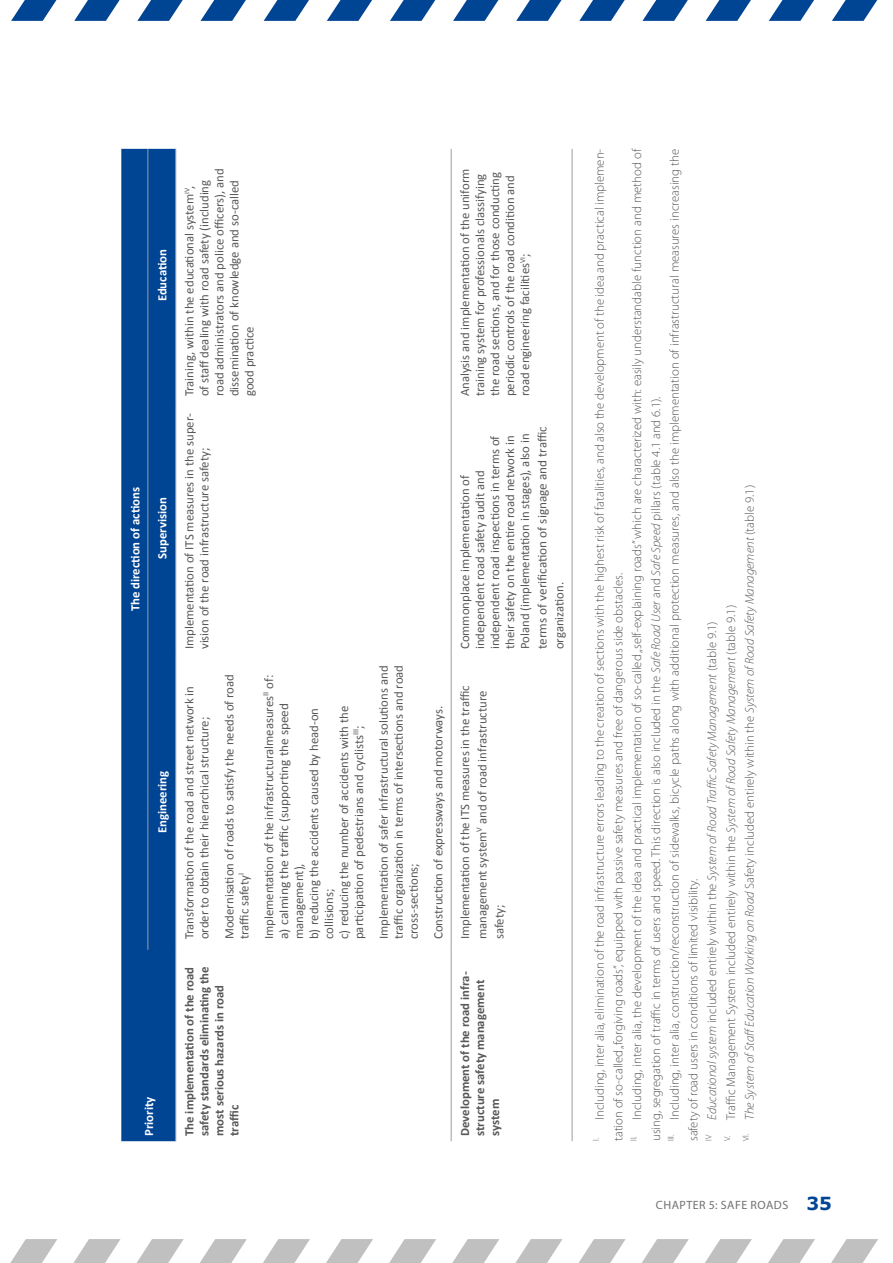
<style>
.page{position:relative;width:893px;height:1263px;background:#fff}
.page>*{position:absolute;margin:0;border:0;box-sizing:border-box;transform-origin:0 0}
.t1{font:700 18px "Verdana";color:#004494}
.t2{font:12.75px/15px "Calibri";color:#58585a}
.t3{font:300 12.75px/18.8px "Myriad Pro";color:#58585a}
.t4{font:700 12.75px/15px "Calibri";color:#58585a}
.t5{font:700 12.75px "Calibri";color:#fff}
.t6{font:12.75px/17.1px "Calibri";color:#58585a;scale:1.04 1}
.t7{font:12px "Myriad Pro";letter-spacing:.04em;color:#707173}
.s1{font-style:italic}
.s2{font-family:"Myriad Pro";font-weight:400;font-size:12px;color:#707173}
</style>
<div class="page">
<svg style="left:10px;top:1239px;width:47px;height:24px"></svg>
<svg style="left:73px;top:1239px;width:48px;height:24px"></svg>
<svg style="left:137px;top:1239px;width:47px;height:24px"></svg>
<svg style="left:200px;top:1239px;width:47px;height:24px"></svg>
<svg style="left:263px;top:1239px;width:47px;height:24px"></svg>
<svg style="left:326px;top:1239px;width:47px;height:24px"></svg>
<svg style="left:389px;top:1239px;width:47px;height:24px"></svg>
<svg style="left:452px;top:1239px;width:47px;height:24px"></svg>
<svg style="left:515px;top:1239px;width:47px;height:24px"></svg>
<svg style="left:578px;top:1239px;width:48px;height:24px"></svg>
<svg style="left:642px;top:1239px;width:47px;height:24px"></svg>
<svg style="left:705px;top:1239px;width:47px;height:24px"></svg>
<svg style="left:768px;top:1239px;width:47px;height:24px"></svg>
<svg style="left:831px;top:1239px;width:47px;height:24px"></svg>
<svg style="left:11px;top:0;width:45px;height:21px"></svg>
<svg style="left:74px;top:0;width:46px;height:21px"></svg>
<svg style="left:137px;top:0;width:46px;height:21px"></svg>
<svg style="left:201px;top:0;width:45px;height:21px"></svg>
<svg style="left:264px;top:0;width:45px;height:21px"></svg>
<svg style="left:327px;top:0;width:45px;height:21px"></svg>
<svg style="left:390px;top:0;width:45px;height:21px"></svg>
<svg style="left:453px;top:0;width:45px;height:21px"></svg>
<svg style="left:516px;top:0;width:46px;height:21px"></svg>
<svg style="left:579px;top:0;width:46px;height:21px"></svg>
<svg style="left:642px;top:0;width:46px;height:21px"></svg>
<svg style="left:706px;top:0;width:45px;height:21px"></svg>
<svg style="left:769px;top:0;width:45px;height:21px"></svg>
<svg style="left:832px;top:0;width:45px;height:21px"></svg>
<div style="left:121px;top:149px;width:54px;height:992px;background:#004494"></div>
<hr style="left:148px;top:654px;width:1px;height:296px;background:#9c9d9f">
<hr style="left:148px;top:402px;width:1px;height:252px;background:#9c9d9f">
<hr style="left:148px;top:149px;width:1px;height:253px;background:#9c9d9f">
<hr style="left:175px;top:950px;width:1px;height:191px;background:#9c9d9f">
<hr style="left:175px;top:654px;width:1px;height:296px;background:#9c9d9f">
<hr style="left:175px;top:402px;width:1px;height:252px;background:#9c9d9f">
<hr style="left:175px;top:149px;width:1px;height:253px;background:#9c9d9f">
<hr style="left:451px;top:950px;width:1px;height:191px;background:#9c9d9f">
<hr style="left:451px;top:654px;width:1px;height:296px;background:#9c9d9f">
<hr style="left:451px;top:402px;width:1px;height:252px;background:#9c9d9f">
<hr style="left:451px;top:149px;width:1px;height:253px;background:#9c9d9f">
<hr style="left:572px;top:950px;width:1px;height:191px;background:#9c9d9f">
<hr style="left:572px;top:654px;width:1px;height:296px;background:#9c9d9f">
<hr style="left:572px;top:402px;width:1px;height:252px;background:#9c9d9f">
<hr style="left:572px;top:149px;width:1px;height:253px;background:#9c9d9f">
<hr style="left:158px;top:1096px;width:1px;height:40px;background:#004494">
<hr style="left:144px;top:487px;width:1px;height:124px;background:#004494">
<hr style="left:171px;top:771px;width:1px;height:62px;background:#004494">
<hr style="left:171px;top:497px;width:1px;height:62px;background:#004494">
<hr style="left:171px;top:249px;width:1px;height:52px;background:#004494">
<p class="t5" style="left:154px;top:301px;width:54px;rotate:-90deg">Education</p>
<p class="t5" style="left:127px;top:611px;width:126px;rotate:-90deg">The direction of actions</p>
<p class="t5" style="left:154px;top:559px;width:63px;rotate:-90deg">Supervision</p>
<p class="t5" style="left:154px;top:833px;width:64px;rotate:-90deg">Engineering</p>
<p class="t5" style="left:141px;top:1136px;width:41px;rotate:-90deg">Priority</p>
<p class="t2" style="left:182px;top:396px;width:230px;rotate:-90deg">Training, within the educational system<sup>IV</sup>,<br>of staff dealing with road safety (including road administrators and police officers), and dissemination of knowledge and so-called good practice</p>
<p class="t2" style="left:182px;top:649px;width:237px;rotate:-90deg">Implementation of ITS measures in the super&shy;vision of the road infrastructure safety;</p>
<p class="t2" style="left:182px;top:939px;width:255px;rotate:-90deg">Transformation of the road and street network in order to obtain their hierarchical structure;</p>
<p class="t2" style="left:222px;top:939px;width:266px;rotate:-90deg">Modernisation of roads to satisfy the needs of road traffic safety<sup>I</sup></p>
<p class="t2" style="left:261px;top:939px;width:266px;rotate:-90deg">Implementation of the infrastructuralmeasures<sup>II</sup> of: a) calming the traffic (supporting the speed management),<br>b) reducing the accidents caused by head-on collisions;<br>c) reducing the number of accidents with the participation of pedestrians and cyclists<sup>III</sup>;</p>
<p class="t2" style="left:376px;top:939px;width:276px;text-align:justify;rotate:-90deg">Implementation of safer infrastructural solutions and traffic organization in terms of intersections and road cross-sections;</p>
<p class="t4" style="left:182px;top:1136px;width:171px;rotate:-90deg">The implementation of the road safety standards eliminating the most serious hazards in road traffic</p>
<p class="t2" style="left:431px;top:939px;width:235px;rotate:-90deg">Construction of expressways and motorways.</p>
<p class="t2" style="left:458px;top:396px;width:229px;rotate:-90deg">Analysis and implementation of the uniform training system for professionals classifying the road sections, and for those conducting periodic controls of the road condition and road engineering facilities<sup>VI</sup>;</p>
<p class="t2" style="left:458px;top:649px;width:217px;rotate:-90deg">Commonplace implementation of independent road safety audit and independent road inspections in terms of their safety on the entire road network in Poland (implementation in stages), also in</p>
<p class="t6" style="left:534px;top:649px;width:216px;rotate:-90deg">terms of verification of signage and traffic organization.</p>
<p class="t2" style="left:456px;top:939px;width:255px;line-height:17.2px;rotate:-90deg">Implementation of the ITS measures in the traffic management system<sup>V</sup> and of road infrastructure safety;</p>
<p class="t4" style="left:457px;top:1136px;width:166px;rotate:-90deg">Development of the road infra&shy;structure safety management system</p>
<p class="t3" style="left:590px;top:1141px;width:994px;rotate:-90deg"><sup>I.</sup> Including, inter alia, elimination of the road infrastructure errors leading to the creation of sections with the highest risk of fatalities, and also the development of the idea and practical implemen&shy;tation of so-called „forgiving roads”, equipped with passive safety measures and free of dangerous side obstacles.<br><sup>II.</sup> Including, inter alia, the development of the idea and practical implementation of so-called „self-explaining roads” which are characterized with: easily understandable function and method of using, segregation of traffic in terms of users and speed. This direction is also included in the <span class="s1">Safe Road User</span> and <span class="s1">Safe Speed</span> pillars (table 4.1 and 6.1).<br><sup>III.</sup> Including, inter alia, construction/reconstruction of sidewalks, bicycle paths along with additional protection measures, and also the implementation of infrastructural measures increasing the safety of road users in conditions of limited visibility.<br><sup>IV</sup> <span class="s1">Educational system</span> included entirely within the <span class="s1">System of Road Traffic Safety Management</span> (table 9.1)<br><sup>V.</sup> Traffic Management System included entirely within the <span class="s1">System of Road Safety Management</span> (table 9.1)<br><sup>VI.</sup> <span class="s1">The System of Staff Education Working on Road</span> Safety included entirely within the <span class="s1">System of Road Safety Management</span> (table 9.1)</p>
<p class="t7" style="left:656px;top:1197px;width:79px">CHAPTER 5: SAFE</p>
<p class="t7" style="left:751px;top:1197px;width:16px">ROAD</p>
<h1 class="t1" style="left:782px;top:1192px;width:51px"><span class="s2">S</span> 35</h1>
</div>
